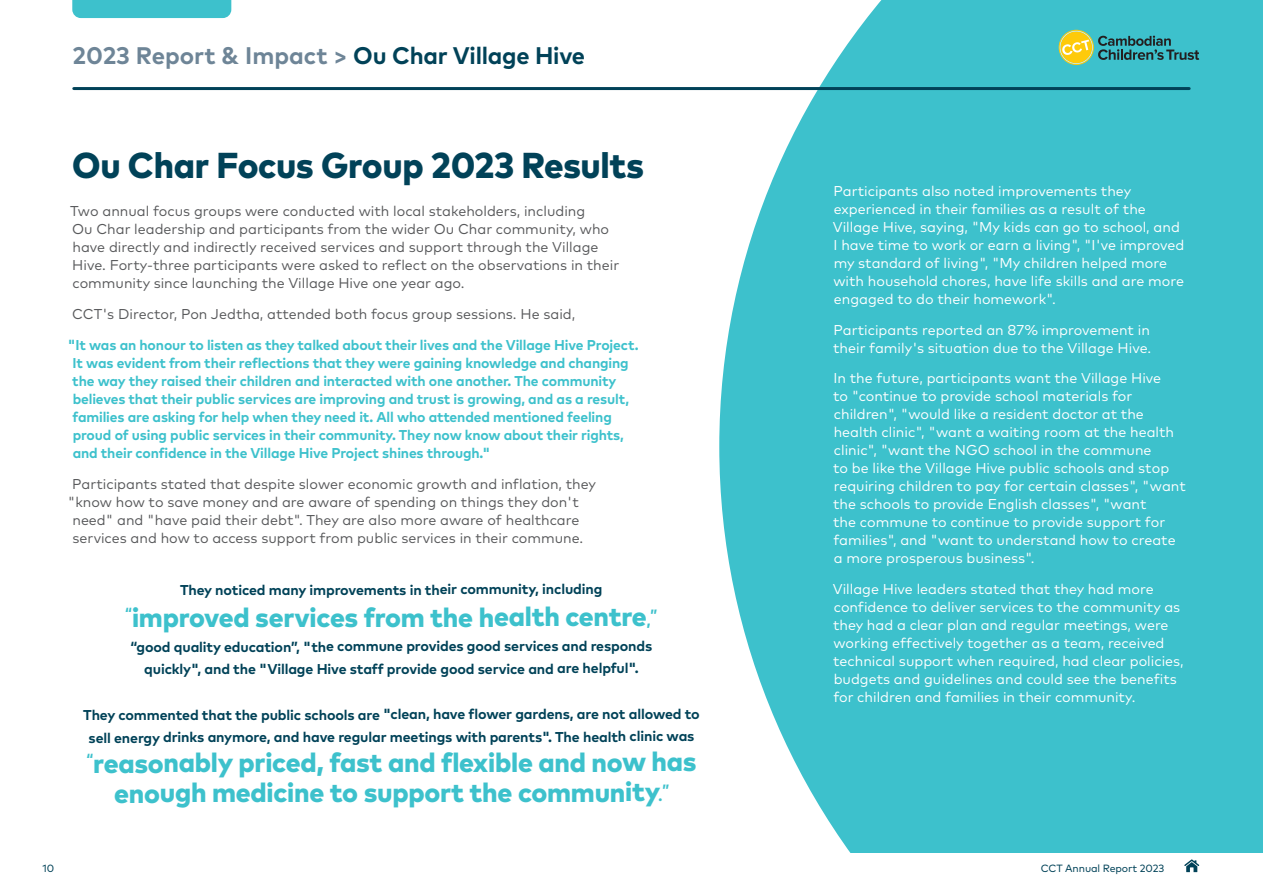
<style>
.page{position:relative;width:1263px;height:893px;background:#fff}
.page>*{position:absolute;margin:0;border:0;box-sizing:border-box;transform-origin:0 0}
.Main_headings{font:800 36px "Mark OT";letter-spacing:-.01em;color:#014258}
.t1{font:800 27px/30px "Mark OT";letter-spacing:-.015em;color:#3dc1cc;text-align:center}
.Banners{font:700 24px "Mark OT";letter-spacing:-.01em;color:#6e8597}
.Body{font:14.25px/18px "Mark OT";color:#fff}
.Body-2{font:14.25px/18px "Mark OT";color:#57585a}
.t2{font:700 14.25px/18px "Mark OT";letter-spacing:-.01em;color:#3dc1cc}
.t3{font:700 14.25px/22.5px "Mark OT";letter-spacing:-.015em;color:#014258;text-align:center}
.t4{font:10.5px "Mark OT";letter-spacing:-.01em;color:#014258}
.s1{color:#014258}
.s2{font-size:13.5px}
</style>
<div class="page">
<svg style="left:719px;top:0;width:544px;height:853px;background:#4ec6d0"></svg>
<div style="left:72px;top:0;width:159px;height:18px;background:#3dc1cc"></div>
<svg style="left:1059px;top:30px;width:140px;height:35px;background:#5dab95"></svg>
<svg style="left:1184px;top:859px;width:15px;height:13px"></svg>
<hr style="left:74px;top:87px;width:1115px;height:3px;background:#014258">
<p class="Banners" style="left:73px;top:40px;width:514px">2023 Report &amp; Impact &gt; <span class="s1">Ou Char Village Hive</span></p>
<p class="Main_headings" style="left:72px;top:142px;width:573px">Ou Char Focus Group 2023 Results</p>
<p class="Body-2" style="left:70px;top:202px;width:550px">Two annual focus groups were conducted with local stakeholders, including<br>Ou Char leadership and participants from the wider Ou Char community, who have directly and indirectly received services and support through the Village Hive. Forty-three participants were asked to reflect on the observations in their community since launching the Village Hive one year ago.</p>
<p class="Body-2" style="left:72px;top:305px;width:505px">CCT's Director, Pon Jedtha, attended both focus group sessions. He said,</p>
<p class="t2" style="left:72px;top:336px;width:568px;text-indent:-4px">"It was an honour to listen as they talked about their lives and the Village Hive Project.<br>It was evident from their reflections that they were gaining knowledge and changing the way they raised their children and interacted with one another. The community believes that their public services are improving and trust is growing, and as a result, families are asking for help when they need it. All who attended mentioned feeling proud of using public services in their community. They now know about their rights, and their confidence in the Village Hive Project shines through."</p>
<p class="Body-2" style="left:72px;top:475px;width:525px">Participants stated that despite slower economic growth and inflation, they</p>
<p class="Body-2" style="left:68px;top:493px;width:513px">"know how to save money and are aware of spending on things they don't</p>
<p class="Body-2" style="left:72px;top:511px;width:508px">need" and "have paid their debt". They are also more aware of healthcare</p>
<p class="Body-2" style="left:72px;top:529px;width:512px">services and how to access support from public services in their commune.</p>
<p class="t3" style="left:180px;top:578px;width:424px">They noticed many improvements in their community, including</p>
<p class="t1" style="left:125px;top:601px;width:534px"><sup>“</sup>improved services from the health centre<span class="s2">,</span><sup>”</sup></p>
<p class="t3" style="left:130px;top:635px;width:523px">“good quality education”, "the commune provides good services and responds quickly", and the "Village Hive staff provide good service and are helpful".</p>
<p class="t3" style="left:83px;top:703px;width:618px">They commented that the public schools are "clean, have flower gardens, are not allowed to sell energy drinks anymore, and have regular meetings with parents". The health clinic was</p>
<p class="t1" style="left:87px;top:747px;width:612px"><sup>“</sup>reasonably priced, fast and flexible and now has enough medicine to support the community<span class="s2">.</span><sup>”</sup></p>
<p class="Body" style="left:833px;top:182px;width:353px">Participants also noted improvements they experienced in their families as a result of the Village Hive, saying, "My kids can go to school, and I have time to work or earn a living", "I've improved my standard of living", "My children helped more with household chores, have life skills and are more engaged to do their homework".</p>
<p class="Body" style="left:833px;top:320px;width:320px">Participants reported an 87% improvement in their family's situation due to the Village Hive.</p>
<p class="Body" style="left:833px;top:369px;width:354px">In the future, participants want the Village Hive<br>to "continue to provide school materials for children", "would like a resident doctor at the health clinic", "want a waiting room at the health clinic", "want the NGO school in the commune<br>to be like the Village Hive public schools and stop requiring children to pay for certain classes", "want the schools to provide English classes", "want<br>the commune to continue to provide support for families", and "want to understand how to create a more prosperous business".</p>
<p class="Body" style="left:833px;top:580px;width:353px">Village Hive leaders stated that they had more confidence to deliver services to the community as they had a clear plan and regular meetings, were working effectively together as a team, received technical support when required, had clear policies, budgets and guidelines and could see the benefits for children and families in their community.</p>
<p class="t4" style="left:43px;top:861px;width:13px">10</p>
<p class="t4" style="left:1041px;top:861px;width:125px">CCT Annual Report 2023</p>
</div>
